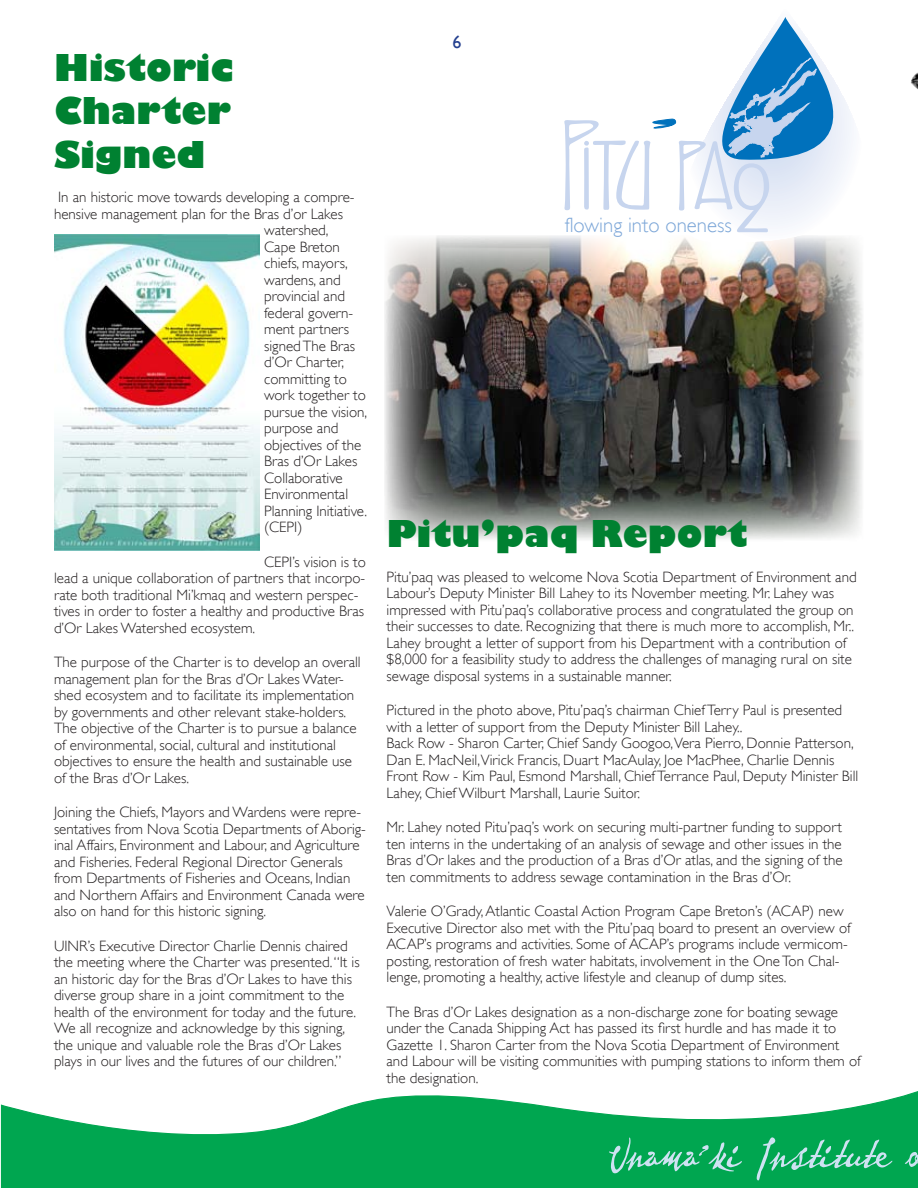
<style>
.page{position:relative;width:918px;height:1188px;background:#fff}
.page>*{position:absolute;margin:0;border:0;box-sizing:border-box;transform-origin:0 0}
.t1{font:800 36px/43.2px "Gill Sans";color:#008131;text-align:justify}
.t2{font:300 20.85px "Gill Sans";color:#7da7d8}
.t3{font:300 15px/16.5px "Gill Sans";color:#231f20}
</style>
<div class="page">
<svg style="left:0;top:1095px;width:905px;height:93px"></svg>
<svg style="left:609px;top:1138px;width:133px;height:35px;background:#29b270"></svg>
<svg style="left:757px;top:1137px;width:135px;height:43px;background:#25b06d"></svg>
<svg style="left:905px;top:1091px;width:13px;height:97px"></svg>
<img style="left:54px;top:235px;width:205px;height:315px">
<img style="left:384px;top:236px;width:479px;height:304px">
<img style="left:911px;top:72px;width:7px;height:17px">
<div style="left:681px;top:6px;width:184px;height:237px;background:#fff"></div>
<svg style="left:564px;top:17px;width:288px;height:215px"></svg>
<h1 class="t1" style="left:54px;top:49px;width:182px">Historic Charter Signed</h1>
<p class="t3" style="left:58px;top:189px;width:298px">In an historic move towards developing a compre-</p>
<p class="t3" style="left:54px;top:205px;width:291px">hensive management plan for the Bras d’or Lakes</p>
<p class="t3" style="left:264px;top:222px;width:66px">watershed,</p>
<p class="t3" style="left:264px;top:238px;width:77px">Cape Breton</p>
<p class="t3" style="left:264px;top:255px;width:85px">chiefs, mayors,</p>
<p class="t3" style="left:264px;top:271px;width:78px">wardens, and</p>
<p class="t3" style="left:264px;top:288px;width:82px">provincial and</p>
<p class="t3" style="left:264px;top:304px;width:91px">federal govern-</p>
<p class="t3" style="left:264px;top:321px;width:87px">ment partners</p>
<p class="t3" style="left:264px;top:337px;width:93px">signed The Bras</p>
<p class="t3" style="left:264px;top:354px;width:81px">d’Or Charter,</p>
<p class="t3" style="left:264px;top:370px;width:84px">committing to</p>
<p class="t3" style="left:264px;top:387px;width:103px">work together to</p>
<p class="t3" style="left:264px;top:403px;width:105px">pursue the vision,</p>
<p class="t3" style="left:264px;top:420px;width:76px">purpose and</p>
<p class="t3" style="left:264px;top:436px;width:99px">objectives of the</p>
<p class="t3" style="left:264px;top:453px;width:95px">Bras d’Or Lakes</p>
<p class="t3" style="left:264px;top:469px;width:80px">Collaborative</p>
<p class="t3" style="left:264px;top:486px;width:86px">Environmental</p>
<p class="t3" style="left:264px;top:502px;width:105px">Planning Initiative.</p>
<p class="t3" style="left:264px;top:519px;width:40px">(CEPI)</p>
<p class="t3" style="left:54px;top:553px;width:313px;text-indent:210px">CEPI’s vision is to lead a unique collaboration of partners that incorpo&shy;rate both traditional Mi’kmaq and western perspec&shy;tives in order to foster a healthy and productive Bras d’Or Lakes Watershed ecosystem.</p>
<p class="t3" style="left:54px;top:654px;width:308px">The purpose of the Charter is to develop an overall management plan for the Bras d’Or Lakes Water&shy;shed ecosystem and to facilitate its implementation by governments and other relevant stake-holders.<br>The objective of the Charter is to pursue a balance of environmental, social, cultural and institutional objectives to ensure the health and sustainable use of the Bras d’Or Lakes.</p>
<p class="t3" style="left:54px;top:804px;width:314px">Joining the Chiefs, Mayors and Wardens were repre&shy;sentatives from Nova Scotia Departments of Aborig&shy;inal Affairs, Environment and Labour, and Agriculture and Fisheries. Federal Regional Director Generals from Departments of Fisheries and Oceans, Indian and Northern Affairs and Environment Canada were also on hand for this historic signing.</p>
<p class="t3" style="left:54px;top:937px;width:307px">UINR’s Executive Director Charlie Dennis chaired the meeting where the Charter was presented. “It is an historic day for the Bras d’Or Lakes to have this diverse group share in a joint commitment to the health of the environment for today and the future.<br>We all recognize and acknowledge by this signing, the unique and valuable role the Bras d’Or Lakes plays in our lives and the futures of our children.”</p>
<h2 class="t2" style="left:565px;top:213px;width:168px">flowing into oneness</h2>
<h1 class="t1" style="left:387px;top:515px;width:363px">Pitu’paq Report</h1>
<p class="t3" style="left:387px;top:568px;width:472px">Pitu’paq was pleased to welcome Nova Scotia Department of Environment and Labour’s Deputy Minister Bill Lahey to its November meeting. Mr. Lahey was impressed with Pitu’paq’s collaborative process and congratulated the group on their successes to date. Recognizing that there is much more to accomplish, Mr..<br>Lahey brought a letter of support from his Department with a contribution of $8,000 for a feasibility study to address the challenges of managing rural on site sewage disposal systems in a sustainable manner.</p>
<p class="t3" style="left:387px;top:702px;width:473px">Pictured in the photo above, Pitu’paq’s chairman Chief Terry Paul is presented with a letter of support from the Deputy Minister Bill Lahey..<br>Back Row - Sharon Carter, Chief Sandy Googoo,Vera Pierro, Donnie Patterson, Dan E. MacNeil,Virick Francis, Duart MacAulay, Joe MacPhee, Charlie Dennis Front Row - Kim Paul, Esmond Marshall, Chief Terrance Paul, Deputy Minister Bill Lahey, Chief Wilburt Marshall, Laurie Suitor.</p>
<p class="t3" style="left:387px;top:819px;width:457px;text-align:justify">Mr. Lahey noted Pitu’paq’s work on securing multi-partner funding to support ten interns in the undertaking of an analysis of sewage and other issues in the Bras d’Or lakes and the production of a Bras d’Or atlas, and the signing of the ten commitments to address sewage contamination in the Bras d’Or.</p>
<p class="t3" style="left:387px;top:903px;width:466px">Valerie O’Grady, Atlantic Coastal Action Program Cape Breton’s (ACAP) new Executive Director also met with the Pitu’paq board to present an overview of ACAP’s programs and activities. Some of ACAP’s programs include vermicom&shy;posting, restoration of fresh water habitats, involvement in the One Ton Chal&shy;lenge, promoting a healthy, active lifestyle and cleanup of dump sites.</p>
<p class="t3" style="left:387px;top:1003px;width:476px">The Bras d’Or Lakes designation as a non-discharge zone for boating sewage under the Canada Shipping Act has passed its first hurdle and has made it to Gazette 1. Sharon Carter from the Nova Scotia Department of Environment and Labour will be visiting communities with pumping stations to inform them of the designation.</p>
</div>
